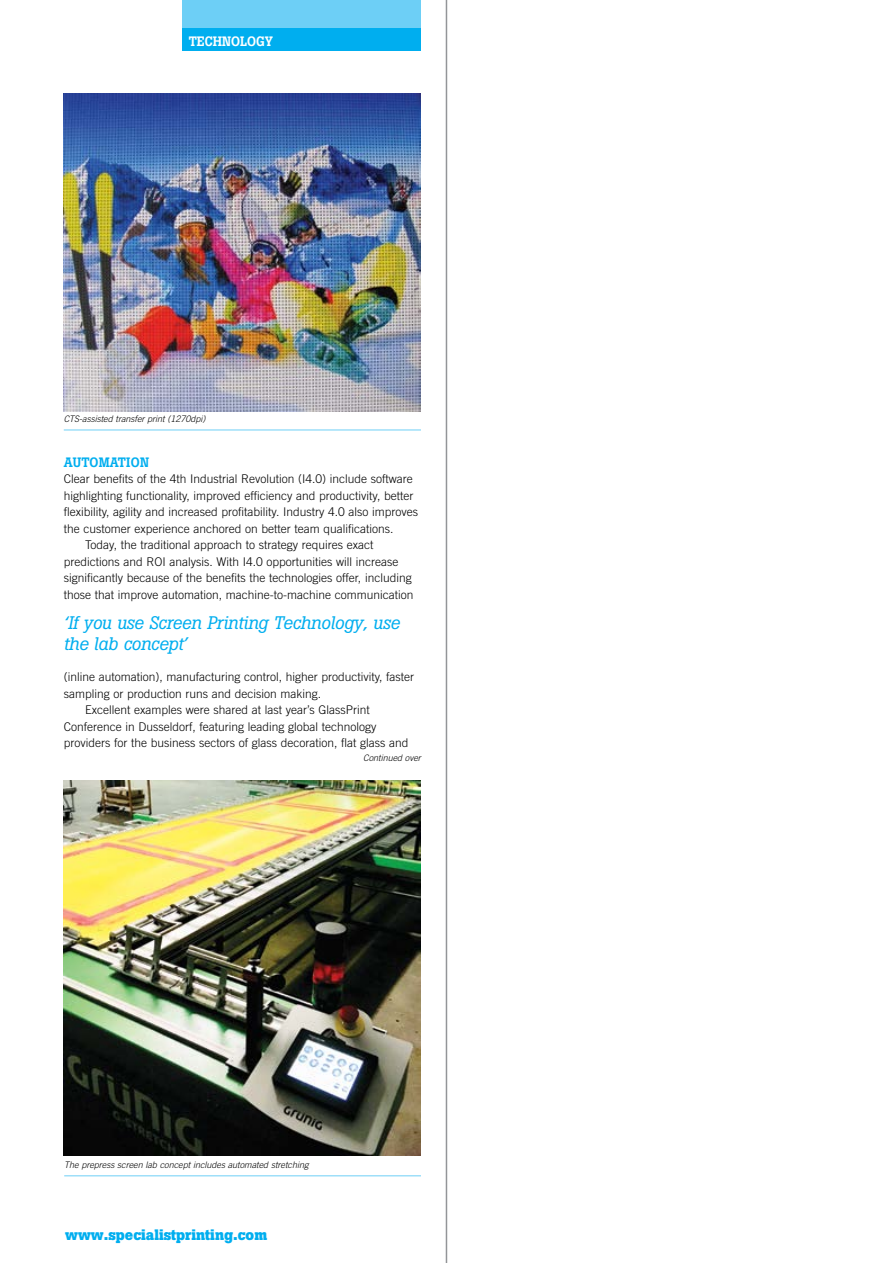
<style>
.page{position:relative;width:893px;height:1263px;background:#fff}
.page>*{position:absolute;margin:0;border:0;box-sizing:border-box;transform-origin:0 0}
.t1{font:italic 18px/21px "Boton";letter-spacing:-.01em;color:#00aeef}
.t2{font:700 15px "Boton";color:#00aeef}
.t3{font:500 13.5px "Boton";letter-spacing:.02em;color:#00aeef}
.t4{font:500 13.5px "Boton";color:#fff}
.t5{font:300 12px "Trade Gothic";color:#000}
.t6{font:italic 300 9px "Trade Gothic";color:#000}
</style>
<div class="page">
<img style="left:64px;top:94px;width:357px;height:318px">
<div style="left:183px;top:0;width:238px;height:51px;background:#6dcff6"></div>
<div style="left:183px;top:28px;width:238px;height:23px;background:#00aeef"></div>
<hr style="left:64px;top:430px;width:357px;height:1px;background:#6dcff6">
<hr style="left:446px;top:0;width:1px;height:1263px;background:#939598">
<img style="left:64px;top:780px;width:357px;height:375px">
<hr style="left:64px;top:1175px;width:357px;height:1px;background:#6dcff6">
<p class="t4" style="left:189px;top:33px;width:86px">TECHNOLOGY</p>
<p class="t6" style="left:64px;top:413px;width:143px">CTS-assisted transfer print (1270dpi)</p>
<p class="t3" style="left:64px;top:454px;width:87px">AUTOMATION</p>
<p class="t5" style="left:64px;top:472px;width:351px">Clear benefits of the 4th Industrial Revolution (I4.0) include software</p>
<p class="t5" style="left:64px;top:488px;width:351px">highlighting functionality, improved efficiency and productivity, better</p>
<p class="t5" style="left:64px;top:505px;width:356px">flexibility, agility and increased profitability. Industry 4.0 also improves</p>
<p class="t5" style="left:64px;top:521px;width:331px">the customer experience anchored on better team qualifications.</p>
<p class="t5" style="left:85px;top:538px;width:290px">Today, the traditional approach to strategy requires exact</p>
<p class="t5" style="left:64px;top:554px;width:336px">predictions and ROI analysis. With I4.0 opportunities will increase</p>
<p class="t5" style="left:64px;top:571px;width:349px">significantly because of the benefits the technologies offer, including</p>
<p class="t5" style="left:64px;top:587px;width:351px">those that improve automation, machine-to-machine communication</p>
<h1 class="t1" style="left:64px;top:613px;width:337px">‘If you use Screen Printing Technology, use the lab concept’</h1>
<p class="t5" style="left:64px;top:670px;width:352px">(inline automation), manufacturing control, higher productivity, faster</p>
<p class="t5" style="left:64px;top:686px;width:259px">sampling or production runs and decision making.</p>
<p class="t5" style="left:85px;top:703px;width:286px">Excellent examples were shared at last year’s GlassPrint</p>
<p class="t5" style="left:64px;top:719px;width:314px">Conference in Dusseldorf, featuring leading global technology</p>
<p class="t5" style="left:64px;top:736px;width:346px">providers for the business sectors of glass decoration, flat glass and</p>
<p class="t6" style="left:363px;top:752px;width:59px">Continued over</p>
<p class="t6" style="left:64px;top:1159px;width:246px">The prepress screen lab concept includes automated stretching</p>
<p class="t2" style="left:65px;top:1225px;width:203px">www.specialistprinting.com</p>
</div>
